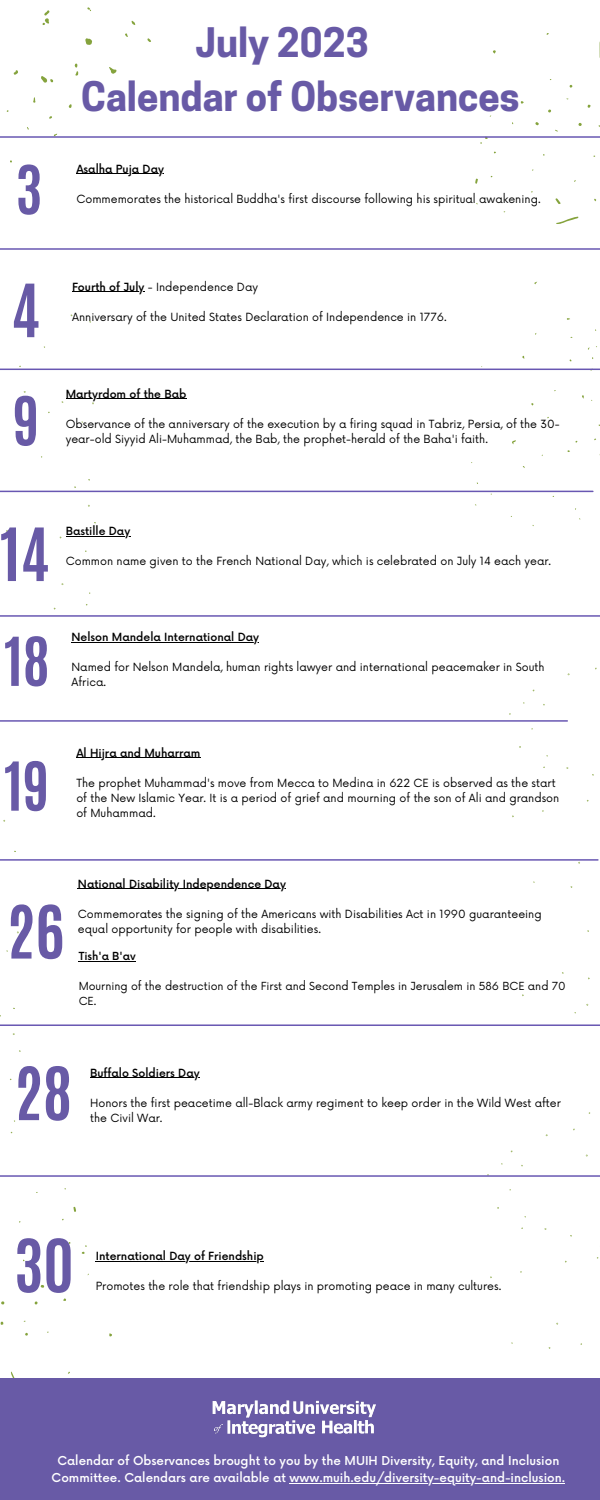
<style>
.page{position:relative;width:600px;height:1500px;background:#fff}
.page>*{position:absolute;margin:0;border:0;box-sizing:border-box;transform-origin:0 0}
.t1{font:700 62.3px "Antonio";color:#685aa6}
.t2{font:700 57.2px "Antonio";color:#685aa6}
.t3{font:700 38.2px "Cooper Hewitt";color:#685aa6}
.t4{font:500 12px/17.2px "Now";color:#fff;text-align:center}
.t5{font:11px/15px "Now";color:#000}
.t6{font:500 11px "Now";color:#000}
.t7{font:10.9px/15px "Now";color:#000}
.t8{font:500 10.9px "Now";color:#000}
.s1{font-weight:500}
</style>
<div class="page">
<svg style="left:471px;top:282px;width:129px;height:244px"></svg>
<svg style="left:0;top:1188px;width:153px;height:191px"></svg>
<svg style="left:85px;top:38px;width:7px;height:7px"></svg>
<svg style="left:109px;top:67px;width:8px;height:7px"></svg>
<svg style="left:13px;top:70px;width:5px;height:5px"></svg>
<svg style="left:131px;top:20px;width:5px;height:5px"></svg>
<svg style="left:33px;top:97px;width:3px;height:6px"></svg>
<svg style="left:74px;top:63px;width:5px;height:13px"></svg>
<svg style="left:147px;top:38px;width:4px;height:4px"></svg>
<svg style="left:68px;top:104px;width:4px;height:4px"></svg>
<svg style="left:41px;top:76px;width:13px;height:7px"></svg>
<svg style="left:42px;top:10px;width:8px;height:15px"></svg>
<svg style="left:87px;top:7px;width:4px;height:4px"></svg>
<svg style="left:475px;top:33px;width:125px;height:191px"></svg>
<hr style="left:0;top:491px;width:593px;height:1px;background:#6857b2">
<hr style="left:0;top:136px;width:600px;height:2px;background:#6857b2">
<div style="left:0;top:1379px;width:600px;height:121px;background:#685aa6"></div>
<img style="left:212px;top:1400px;width:164px;height:38px">
<hr style="left:0;top:248px;width:600px;height:2px;background:#6857b2">
<hr style="left:0;top:720px;width:567px;height:2px;background:#6857b2">
<hr style="left:78px;top:888px;width:208px;height:1px;background:#000">
<hr style="left:290px;top:1483px;width:275px;height:1px;background:#fff">
<hr style="left:0;top:615px;width:600px;height:2px;background:#6857b2">
<hr style="left:66px;top:398px;width:120px;height:1px;background:#000">
<hr style="left:0;top:1024px;width:600px;height:2px;background:#6857b2">
<hr style="left:0;top:1175px;width:600px;height:2px;background:#6857b2">
<hr style="left:96px;top:1261px;width:168px;height:1px;background:#000">
<hr style="left:66px;top:536px;width:64px;height:1px;background:#000">
<hr style="left:72px;top:291px;width:72px;height:1px;background:#000">
<hr style="left:0;top:369px;width:600px;height:1px;background:#6857b2">
<hr style="left:0;top:859px;width:598px;height:2px;background:#6857b2">
<hr style="left:72px;top:642px;width:187px;height:1px;background:#000">
<hr style="left:90px;top:1077px;width:110px;height:1px;background:#000">
<hr style="left:76px;top:174px;width:88px;height:1px;background:#000">
<hr style="left:79px;top:961px;width:57px;height:1px;background:#000">
<hr style="left:76px;top:757px;width:125px;height:1px;background:#000">
<h3 class="t3" style="left:196px;top:28px;width:175px">July 2023</h3>
<h2 class="t2" style="left:15px;top:149px;width:28px">3</h2>
<h3 class="t3" style="left:81px;top:83px;width:440px">Calendar of Observances</h3>
<p class="t6" style="left:76px;top:163px;width:89px">Asalha Puja Day</p>
<p class="t5" style="left:76px;top:192px;width:466px">Commemorates the historical Buddha's first discourse following his spiritual awakening.</p>
<h1 class="t1" style="left:11px;top:266px;width:30px">4</h1>
<h2 class="t2" style="left:13px;top:380px;width:28px">9</h2>
<p class="t5" style="left:72px;top:280px;width:187px"><span class="s1">Fourth of July</span> - Independence Day</p>
<p class="t5" style="left:72px;top:310px;width:376px">Anniversary of the United States Declaration of Independence in 1776.</p>
<p class="t6" style="left:66px;top:388px;width:122px">Martyrdom of the Bab</p>
<p class="t5" style="left:66px;top:417px;width:496px">Observance of the anniversary of the execution by a firing squad in Tabriz, Persia, of the 30- year-old Siyyid Ali-Muhammad, the Bab, the prophet-herald of the Baha'i faith.</p>
<h1 class="t1" style="left:0;top:510px;width:51px">14</h1>
<p class="t6" style="left:66px;top:525px;width:66px">Bastille Day</p>
<p class="t5" style="left:66px;top:554px;width:487px">Common name given to the French National Day, which is celebrated on July 14 each year.</p>
<h2 class="t2" style="left:4px;top:621px;width:47px">18</h2>
<p class="t6" style="left:72px;top:631px;width:189px">Nelson Mandela International Day</p>
<p class="t5" style="left:72px;top:660px;width:475px">Named for Nelson Mandela, human rights lawyer and international peacemaker in South<br>Africa.</p>
<h2 class="t2" style="left:4px;top:745px;width:47px">19</h2>
<p class="t6" style="left:76px;top:747px;width:126px">Al Hijra and Muharram</p>
<p class="t5" style="left:76px;top:776px;width:485px">The prophet Muhammad's move from Mecca to Medina in 622 CE is observed as the start of the New Islamic Year. It is a period of grief and mourning of the son of Ali and grandson of Muhammad.</p>
<h1 class="t1" style="left:7px;top:887px;width:59px">26</h1>
<p class="t6" style="left:78px;top:878px;width:210px">National Disability Independence Day</p>
<p class="t5" style="left:78px;top:907px;width:465px">Commemorates the signing of the Americans with Disabilities Act in 1990 guaranteeing equal opportunity for people with disabilities.</p>
<p class="t8" style="left:79px;top:951px;width:59px">Tish'a B'av</p>
<p class="t7" style="left:79px;top:979px;width:489px">Mourning of the destruction of the First and Second Temples in Jerusalem in 586 BCE and 70<br>CE.</p>
<h1 class="t1" style="left:14px;top:1049px;width:59px">28</h1>
<p class="t6" style="left:90px;top:1067px;width:111px">Buffalo Soldiers Day</p>
<p class="t5" style="left:90px;top:1096px;width:472px">Honors the first peacetime all-Black army regiment to keep order in the Wild West after the Civil War.</p>
<h1 class="t1" style="left:14px;top:1221px;width:61px">30</h1>
<p class="t6" style="left:96px;top:1250px;width:170px">International Day of Friendship</p>
<p class="t5" style="left:96px;top:1279px;width:407px">Promotes the role that friendship plays in promoting peace in many cultures.</p>
<p class="t4" style="left:52px;top:1453px;width:515px">Calendar of Observances brought to you by the MUIH Diversity, Equity, and Inclusion<br>Committee. Calendars are available at www.muih.edu/diversity-equity-and-inclusion.</p>
</div>
